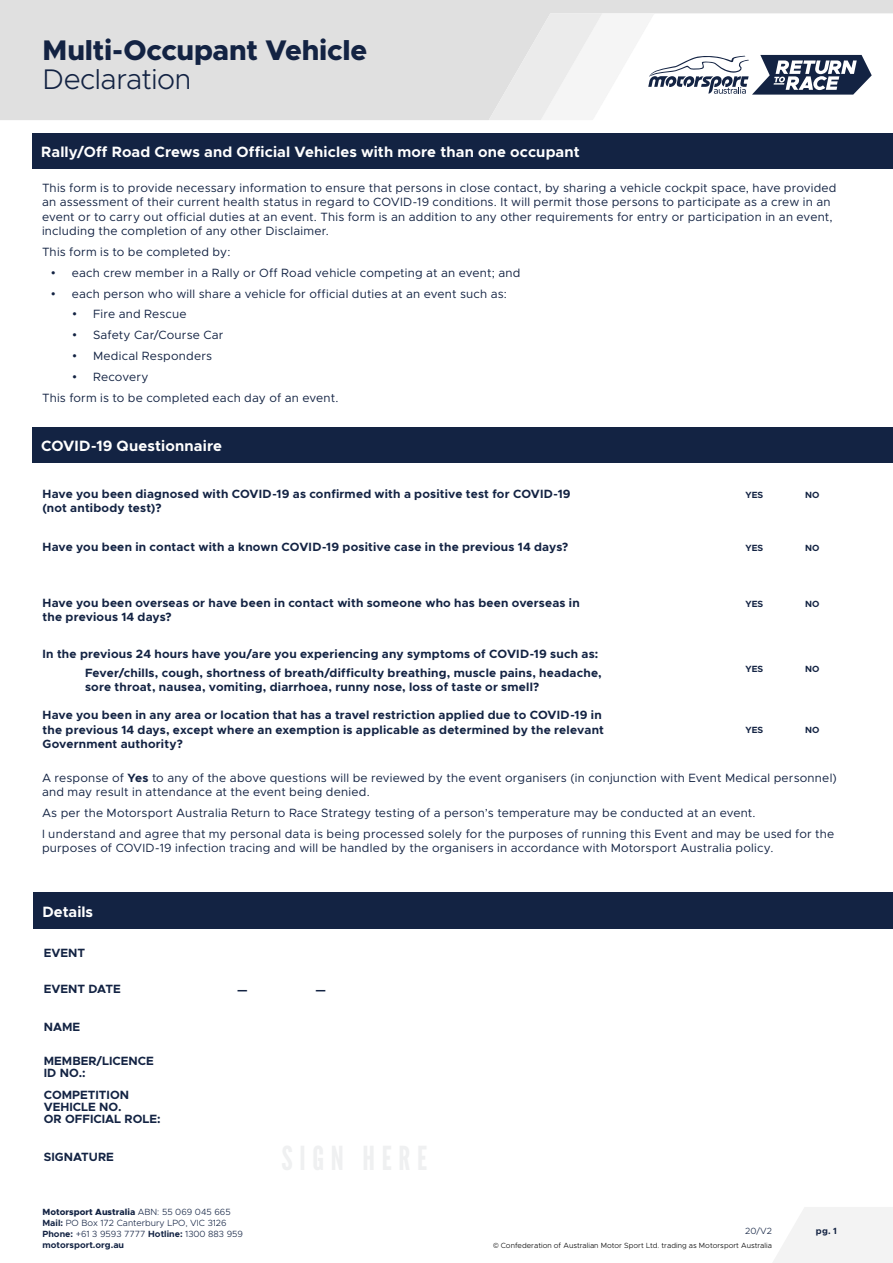
<style>
.page{position:relative;width:893px;height:1263px;background:#fff}
.page>*{position:absolute;margin:0;border:0;box-sizing:border-box;transform-origin:0 0}
.t1{font:800 28.5px "Metropolis";letter-spacing:-.01em;color:#132343}
.t2{font:300 28.5px "Metropolis";letter-spacing:-.015em;color:#132343}
.t3{font:700 15px "Metropolis";letter-spacing:.01em;color:#fff}
.t4{font:12px/14.4px "Metropolis";letter-spacing:.015em;color:#132343}
.t5{font:700 12px/14.4px "Metropolis";letter-spacing:.015em;color:#132343}
.t6{font:300 9px/10.8px "Metropolis";color:#132343}
.t7{font:700 9px "Metropolis";color:#132343}
.t8{font:300 7.5px "Metropolis";color:#000}
.s1{font-family:"Gotham"}
.s2{font-weight:700}
.s3{font-weight:800}
.s4{font-family:"Montserrat"}
</style>
<div class="page">
<div style="left:0;top:0;width:893px;height:120px;background:#e0e0e0"></div>
<svg style="left:483px;top:13px;width:389px;height:107px"></svg>
<svg style="left:773px;top:1207px;width:120px;height:56px"></svg>
<div style="left:32px;top:134px;width:861px;height:35px;background:#132343"></div>
<div style="left:32px;top:427px;width:861px;height:35px;background:#132343"></div>
<div style="left:33px;top:892px;width:860px;height:37px;background:#132343"></div>
<h1 class="t1" style="left:43px;top:32px;width:326px">Multi-Occupant Vehicle</h1>
<h1 class="t2" style="left:43px;top:61px;width:150px">Declaration</h1>
<p class="t3" style="left:41px;top:143px;width:540px">Rally/Off Road Crews and Official Vehicles with more than one occupant</p>
<p class="t4" style="left:42px;top:181px;width:796px">This form is to provide necessary information to ensure that persons in close contact, by sharing a vehicle cockpit space, have provided an assessment of their current health status in regard to COVID-19 conditions. It will permit those persons to participate as a crew in an event or to carry out official duties at an event. This form is an addition to any other requirements for entry or participation in an event, including the completion of any other Disclaimer.</p>
<p class="t4" style="left:42px;top:245px;width:190px">This form is to be completed by:</p>
<p class="t4" style="left:51px;top:265px;width:471px"><span class="s1">•</span> each crew member in a Rally or Off Road vehicle competing at an event; and</p>
<p class="t4" style="left:51px;top:286px;width:458px"><span class="s1">•</span> each person who will share a vehicle for official duties at an event such as:</p>
<p class="t4" style="left:72px;top:307px;width:116px"><span class="s1">•</span> Fire and Rescue</p>
<p class="t4" style="left:72px;top:328px;width:153px"><span class="s1">•</span> Safety Car/Course Car</p>
<p class="t4" style="left:72px;top:349px;width:142px"><span class="s1">•</span> Medical Responders</p>
<p class="t4" style="left:42px;top:366px;width:298px;line-height:20.7px;text-indent:30px"><span class="s1">•</span> Recovery<br>This form is to be completed each day of an event.</p>
<p class="t3" style="left:41px;top:436px;width:182px">COVID-19 Questionnaire</p>
<p class="t5" style="left:43px;top:487px;width:530px">Have you been diagnosed with COVID-19 as confirmed with a positive test for COVID-19 (not antibody test)?</p>
<p class="t5" style="left:43px;top:540px;width:527px">Have you been in contact with a known COVID-19 positive case in the previous 14 days?</p>
<p class="t5" style="left:43px;top:595px;width:539px">Have you been overseas or have been in contact with someone who has been overseas in the previous 14 days?</p>
<p class="t5" style="left:43px;top:645px;width:561px;line-height:18.6px;text-align:right">In the previous 24 hours have you/are you experiencing any symptoms of COVID-19 such as:<br>Fever/chills, cough, shortness of breath/difficulty breathing, muscle pains, headache,</p>
<p class="t5" style="left:85px;top:680px;width:456px">sore throat, nausea, vomiting, diarrhoea, runny nose, loss of taste or smell?</p>
<p class="t5" style="left:43px;top:708px;width:563px">Have you been in any area or location that has a travel restriction applied due to COVID-19 in the previous 14 days, except where an exemption is applicable as determined by the relevant<br>Government authority?</p>
<p class="t7" style="left:746px;top:489px;width:19px">YES</p>
<p class="t7" style="left:805px;top:489px;width:16px">NO</p>
<p class="t7" style="left:746px;top:542px;width:19px">YES</p>
<p class="t7" style="left:805px;top:542px;width:16px">NO</p>
<p class="t7" style="left:746px;top:598px;width:19px">YES</p>
<p class="t7" style="left:805px;top:598px;width:16px">NO</p>
<p class="t7" style="left:746px;top:663px;width:19px">YES</p>
<p class="t7" style="left:805px;top:663px;width:16px">NO</p>
<p class="t7" style="left:746px;top:724px;width:19px">YES</p>
<p class="t7" style="left:805px;top:724px;width:16px">NO</p>
<p class="t4" style="left:42px;top:771px;width:796px">A response of <span class="s2">Yes</span> to any of the above questions will be reviewed by the event organisers (in conjunction with Event Medical personnel) and may result in attendance at the event being denied.</p>
<p class="t4" style="left:42px;top:802px;width:794px;line-height:20.9px">As per the Motorsport Australia Return to Race Strategy testing of a person’s temperature may be conducted at an event.<br>I understand and agree that my personal data is being processed solely for the purposes of running this Event and may be used for the</p>
<p class="t4" style="left:42px;top:841px;width:733px">purposes of COVID-19 infection tracing and will be handled by the organisers in accordance with Motorsport Australia policy.</p>
<p class="t3" style="left:42px;top:902px;width:52px">Details</p>
<p class="t5" style="left:44px;top:945px;width:43px">EVENT</p>
<p class="t5" style="left:44px;top:982px;width:78px">EVENT DATE</p>
<p class="t5" style="left:44px;top:1020px;width:38px">NAME</p>
<p class="t5" style="left:44px;top:1054px;width:112px;line-height:12px">MEMBER/LICENCE<br>ID NO.:</p>
<p class="t5" style="left:44px;top:1089px;width:118px;line-height:12px">COMPETITION<br>VEHICLE NO.<br>OR OFFICIAL ROLE:</p>
<p class="t5" style="left:44px;top:1150px;width:72px">SIGNATURE</p>
<p class="t5" style="left:237px;top:982px;width:12px">—</p>
<p class="t5" style="left:316px;top:982px;width:12px">—</p>
<p class="t6" style="left:43px;top:1207px;width:202px"><span class="s3">Motorsport Australia</span> ABN: 55 069 045 665<br><span class="s2">Mail:</span> PO Box 172 Canterbury LPO, VIC 3126<br><span class="s2">Phone:</span> +61 3 9593 7777 <span class="s2">Hotline:</span> 1300 883 959 <span class="s2">motorsport.org.au</span></p>
<p class="t6" style="left:745px;top:1225px;width:28px">20/V2</p>
<p class="t8" style="left:493px;top:1240px;width:280px"><span class="s4">©</span> Confederation of Australian Motor Sport Ltd. trading as Motorsport Australia</p>
<p class="t7" style="left:816px;top:1225px;width:23px">pg. 1</p>
</div>
